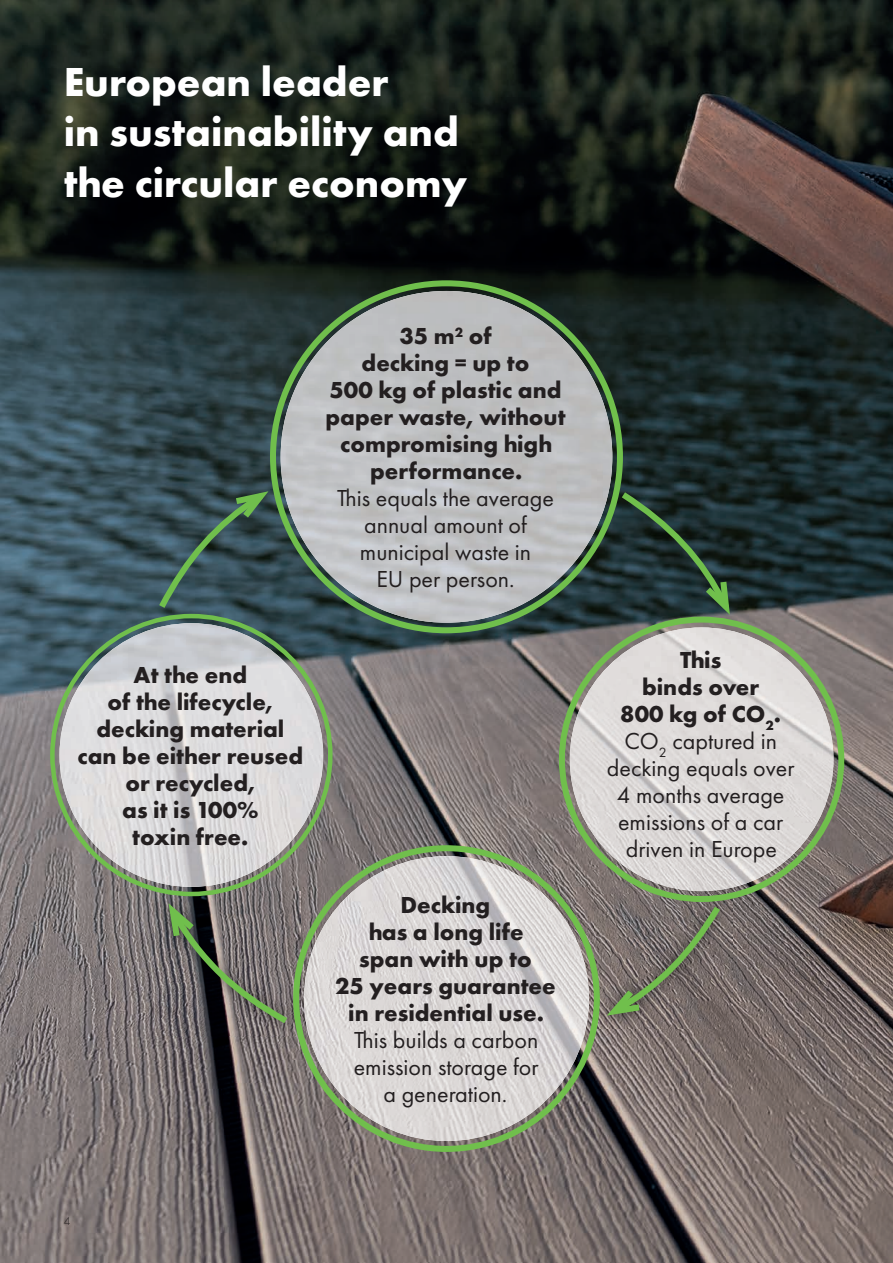
<style>
.page{position:relative;width:893px;height:1263px;background:#fff}
.page>*{position:absolute;margin:0;border:0;box-sizing:border-box;transform-origin:0 0}
.t1{font:700 42px/50.4px "Futura PT";color:#fff}
.t2{font:700 24px/27px "Futura PT";color:#231f20;text-align:center}
.t3{font:24px/27px "Futura PT";color:#231f20;text-align:center}
.t4{font:300 12px "Futura PT";color:#231f20}
.s1{font-weight:700}
</style>
<div class="page">
<img style="left:0;top:0;width:893px;height:1263px">
<svg style="left:159px;top:491px;width:109px;height:117px;background:#3a5654"></svg>
<img style="left:155px;top:896px;width:138px;height:139px">
<svg style="left:169px;top:903px;width:118px;height:120px;background:#65675f"></svg>
<img style="left:600px;top:902px;width:132px;height:127px">
<svg style="left:607px;top:907px;width:113px;height:109px;background:#757367"></svg>
<svg style="left:623px;top:492px;width:107px;height:123px;background:#243b33"></svg>
<svg style="left:559px;top:617px;width:285px;height:285px;background:#bfc0b7"></svg>
<svg style="left:293px;top:845px;width:307px;height:307px;background:#bbbcb3"></svg>
<svg style="left:50px;top:614px;width:283px;height:282px;background:#b6bbb7"></svg>
<svg style="left:270px;top:280px;width:353px;height:353px;background:#939c97"></svg>
<h1 class="t1" style="left:64px;top:56px;width:405px">European leader<br>in sustainability and the circular economy</h1>
<p class="t2" style="left:326px;top:322px;width:241px">35 m<sup>2</sup> of<br>decking = up to<br>500 kg of plastic and paper waste, without compromising high performance.</p>
<p class="t3" style="left:337px;top:485px;width:218px">This equals the average annual amount of municipal waste in<br>EU per person.</p>
<p class="t2" style="left:78px;top:661px;width:227px">At the end<br>of the lifecycle, decking material can be either reused or recycled,<br>as it is 100%<br>toxin free.</p>
<p class="t2" style="left:335px;top:891px;width:222px">Decking<br>has a long life<br>span with up to<br>25 years guarantee in residential use.</p>
<p class="t3" style="left:354px;top:1026px;width:186px">This builds a carbon emission storage for a generation.</p>
<p class="t3" style="left:607px;top:647px;width:189px"><span class="s1">This<br>binds over<br>800 kg of CO</span><sub>2</sub><span class="s1">.<br></span>CO<sub>2</sub> captured in decking equals over<br>4 months average emissions of a car driven in Europe</p>
<p class="t4" style="left:64px;top:1214px;width:8px">4</p>
</div>
